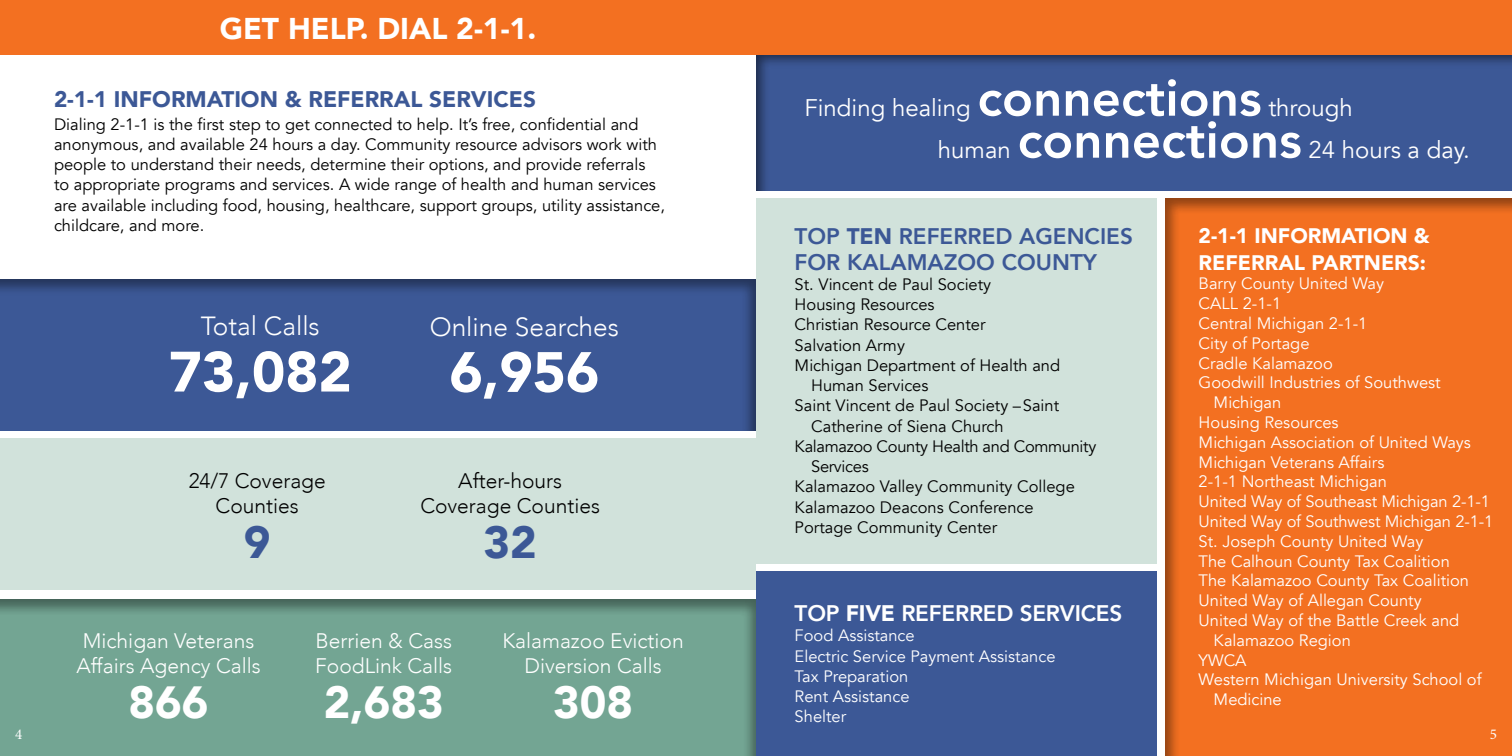
<style>
.page{position:relative;width:1512px;height:756px;background:#fff}
.page>*{position:absolute;margin:0;border:0;box-sizing:border-box;transform-origin:0 0}
.t1{font:900 56.25px "Avenir";color:#fff}
.t2{font:900 45px "Avenir";color:#fff}
.t3{font:900 45px "Avenir";color:#3c5896}
.t4{font:900 30px "Avenir";color:#fff}
.t5{font:300 26.25px "Avenir";color:#fff}
.t6{font:24px/42px "Avenir";color:#fff}
.t7{font:800 22.5px/25.5px "Avenir";color:#3c5896}
.t8{font:900 22.5px "Avenir";color:#3c5896}
.t9{font:800 22.5px "Avenir";letter-spacing:-.01em;color:#fff}
.t10{font:300 21px/25.2px "Avenir";color:#fff;text-align:center}
.t11{font:300 21px/25.2px "Avenir";color:#000;text-align:center}
.t12{font:900 21px/27px "Avenir";color:#fff}
.t13{font:16.5px/20.2px "Avenir";color:#000}
.t14{font:16.5px/20.2px "Avenir";color:#fff}
.t15{font:16.5px "Avenir";letter-spacing:-.02em;color:#000}
.t16{font:15px "Minion Pro";color:#fff}
.s1{font-weight:800;font-size:51px}
.s2{font-weight:900}
</style>
<div class="page">
<div style="left:0;top:276px;width:758px;height:155px;background:#000;opacity:.4"></div>
<div style="left:0;top:596px;width:758px;height:160px;background:#000;opacity:.4"></div>
<div style="left:756px;top:199px;width:401px;height:365px;background:#d1e2db"></div>
<div style="left:1152px;top:190px;width:360px;height:566px;background:#000;opacity:.4"></div>
<div style="left:756px;top:572px;width:401px;height:184px;background:#3c5896"></div>
<div style="left:754px;top:47px;width:758px;height:146px;background:#000;opacity:.5"></div>
<div style="left:0;top:438px;width:756px;height:152px;background:#d1e2db"></div>
<div style="left:0;top:0;width:1512px;height:54px;background:#f37021"></div>
<h3 class="t4" style="left:220px;top:2px;width:318px">GET HELP. DIAL 2-1-1.</h3>
<h3 class="t8" style="left:54px;top:80px;width:483px">2-1-1 INFORMATION &amp; REFERRAL SERVICES</h3>
<p class="t13" style="left:54px;top:114px;width:613px">Dialing 2-1-1 is the first step to get connected to help. It’s free, confidential and anonymous, and available 24 hours a day. Community resource advisors work with people to understand their needs, determine their options, and provide referrals<br>to appropriate programs and services. A wide range of health and human services are available including food, housing, healthcare, support groups, utility assistance, childcare, and more.</p>
<h3 class="t5" style="left:201px;top:311px;width:121px">Total Calls</h3>
<h1 class="t1" style="left:169px;top:324px;width:185px">73,082</h1>
<p class="t11" style="left:189px;top:468px;width:139px">24/7 Coverage<br>Counties</p>
<h2 class="t3" style="left:244px;top:504px;width:28px">9</h2>
<h3 class="t5" style="left:430px;top:311px;width:191px">Online Searches</h3>
<h1 class="t1" style="left:450px;top:324px;width:151px">6,956</h1>
<p class="t11" style="left:420px;top:468px;width:181px">After-hours<br>Coverage Counties</p>
<h2 class="t3" style="left:484px;top:504px;width:55px">32</h2>
<p class="t10" style="left:76px;top:628px;width:186px">Michigan Veterans<br>Affairs Agency Calls</p>
<h2 class="t2" style="left:129px;top:664px;width:81px">866</h2>
<p class="t10" style="left:315px;top:628px;width:138px;text-align:left">Berrien &amp; Cass<br>FoodLink Calls</p>
<h2 class="t2" style="left:324px;top:664px;width:121px">2,683</h2>
<p class="t10" style="left:502px;top:628px;width:183px">Kalamazoo Eviction<br>Diversion Calls</p>
<h2 class="t2" style="left:553px;top:664px;width:81px">308</h2>
<h3 class="t6" style="left:938px;top:87px;width:533px;text-indent:-133px">Finding healing <span class="s1">connections</span> through<br>human <span class="s1">connections</span> 24 hours a day.</h3>
<h3 class="t7" style="left:795px;top:224px;width:340px">TOP <span class="s2">TEN</span> REFERRED AGENCIES<br>FOR KALAMAZOO COUNTY</h3>
<p class="t13" style="left:795px;top:274px;width:198px">St. Vincent de Paul Society</p>
<p class="t13" style="left:795px;top:295px;width:141px">Housing Resources</p>
<p class="t13" style="left:795px;top:315px;width:192px">Christian Resource Center</p>
<p class="t13" style="left:795px;top:335px;width:112px">Salvation Army</p>
<p class="t13" style="left:795px;top:355px;width:267px">Michigan Department of Health and</p>
<p class="t13" style="left:811px;top:376px;width:119px">Human Services</p>
<p class="t13" style="left:795px;top:396px;width:266px">Saint Vincent de Paul Society –Saint</p>
<p class="t13" style="left:811px;top:416px;width:194px">Catherine of Siena Church</p>
<p class="t15" style="left:795px;top:436px;width:303px">Kalamazoo County Health and Community</p>
<p class="t15" style="left:811px;top:457px;width:59px">Services</p>
<p class="t13" style="left:795px;top:477px;width:282px">Kalamazoo Valley Community College</p>
<p class="t13" style="left:795px;top:497px;width:241px">Kalamazoo Deacons Conference</p>
<p class="t13" style="left:795px;top:517px;width:204px">Portage Community Center</p>
<h3 class="t9" style="left:795px;top:596px;width:329px">TOP <span class="s2">FIVE</span> REFERRED SERVICES</h3>
<p class="t14" style="left:795px;top:626px;width:262px">Food Assistance<br>Electric Service Payment Assistance<br>Tax Preparation<br>Rent Assistance<br>Shelter</p>
<p class="t12" style="left:1199px;top:221px;width:233px">2-1-1 INFORMATION &amp;<br>REFERRAL PARTNERS:</p>
<p class="t14" style="left:1199px;top:274px;width:187px">Barry County United Way</p>
<p class="t14" style="left:1199px;top:294px;width:84px">CALL 2-1-1</p>
<p class="t14" style="left:1199px;top:313px;width:170px">Central Michigan 2-1-1</p>
<p class="t14" style="left:1199px;top:333px;width:112px">City of Portage</p>
<p class="t14" style="left:1199px;top:353px;width:136px">Cradle Kalamazoo</p>
<p class="t14" style="left:1199px;top:373px;width:244px">Goodwill Industries of Southwest</p>
<p class="t14" style="left:1214px;top:393px;width:69px">Michigan</p>
<p class="t14" style="left:1199px;top:412px;width:141px">Housing Resources</p>
<p class="t14" style="left:1199px;top:432px;width:274px">Michigan Association of United Ways</p>
<p class="t14" style="left:1199px;top:452px;width:187px">Michigan Veterans Affairs</p>
<p class="t14" style="left:1199px;top:472px;width:190px">2-1-1 Northeast Michigan</p>
<p class="t14" style="left:1199px;top:492px;width:293px">United Way of Southeast Michigan 2-1-1</p>
<p class="t14" style="left:1199px;top:511px;width:296px">United Way of Southwest Michigan 2-1-1</p>
<p class="t14" style="left:1199px;top:531px;width:226px">St. Joseph County United Way</p>
<p class="t14" style="left:1199px;top:551px;width:253px">The Calhoun County Tax Coalition</p>
<p class="t14" style="left:1199px;top:571px;width:272px">The Kalamazoo County Tax Coalition</p>
<p class="t14" style="left:1199px;top:591px;width:225px">United Way of Allegan County</p>
<p class="t14" style="left:1199px;top:610px;width:262px">United Way of the Battle Creek and</p>
<p class="t14" style="left:1214px;top:630px;width:139px">Kalamazoo Region</p>
<p class="t14" style="left:1199px;top:650px;width:49px">YWCA</p>
<p class="t14" style="left:1199px;top:670px;width:284px">Western Michigan University School of</p>
<p class="t14" style="left:1214px;top:690px;width:70px">Medicine</p>
<p class="t16" style="left:15px;top:724px;width:9px">4</p>
<p class="t16" style="left:1490px;top:724px;width:9px">5</p>
</div>
